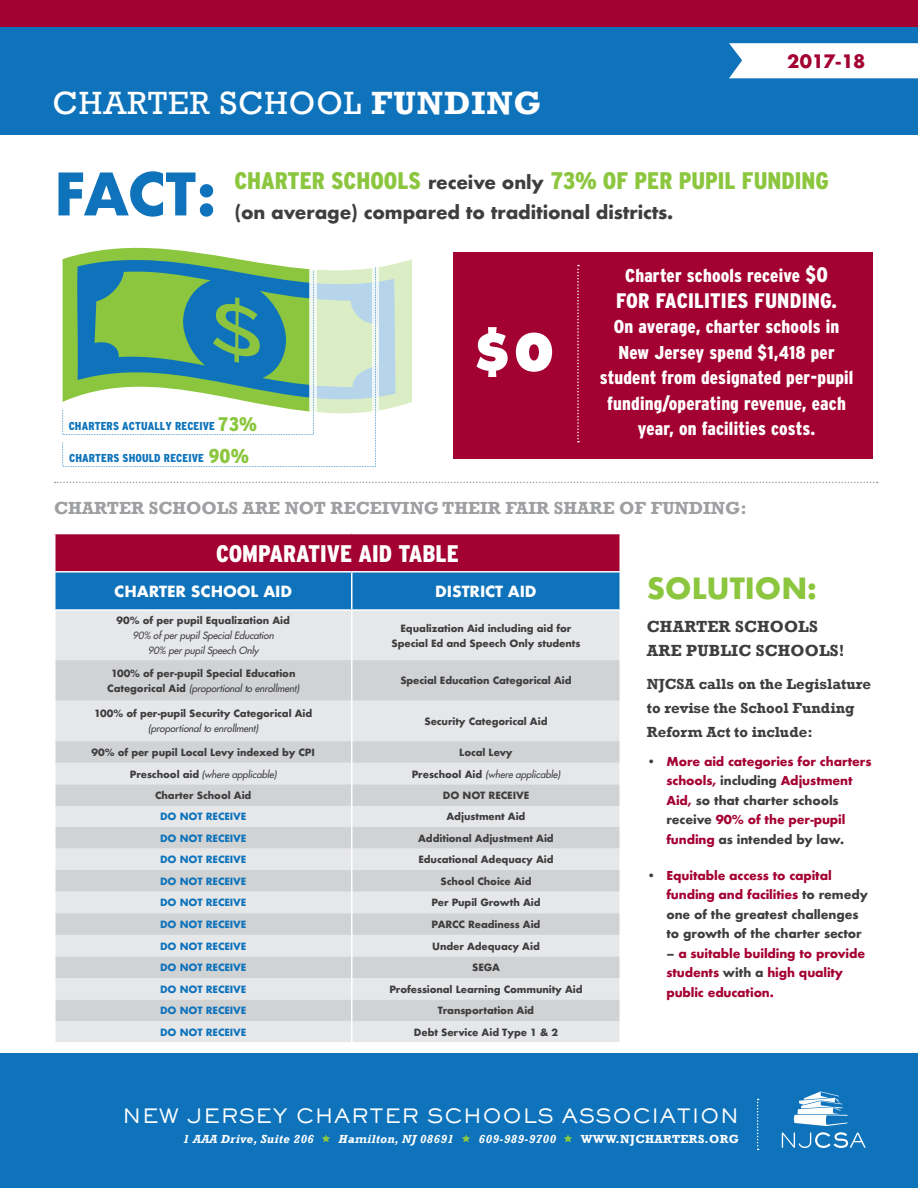
<style>
.page{position:relative;width:918px;height:1188px;background:#fff}
.page>*{position:absolute;margin:0;border:0;box-sizing:border-box;transform-origin:0 0}
.t1{font:700 57px "Futura";color:#0e73bb}
.t2{font:800 50.4px "Futura";color:#fff}
.t3{font:33px "Rockwell";letter-spacing:.03em;color:#fff}
.t4{font:700 28.5px "Futura";color:#8bc63e}
.t5{font:900 condensed 24px "Interstate";color:#8bc63e}
.t6{font:900 condensed 24px "Interstate";color:#fff}
.t7{font:900 condensed 21px "Interstate";letter-spacing:.01em;color:#fff}
.t8{font:500 19.5px "Sackers Gothic Std";letter-spacing:.03em;color:#fff}
.t9{font:900 condensed 18.6px/25.5px "Interstate";letter-spacing:.01em;color:#fff;text-align:center}
.t10{font:700 18px "Rockwell";color:#9d9fa2}
.t11{font:700 18px "Futura";letter-spacing:-.01em;color:#3e3e3f}
.t12{font:700 18px "Futura";letter-spacing:-.025em;color:#a40133}
.t13{font:700 16.5px/24px "Rockwell";letter-spacing:.01em;color:#3e3e3f}
.t14{font:700 15px/24px "Rockwell";color:#3e3e3f}
.t15{font:700 15px "Futura";letter-spacing:-.01em;color:#fff}
.t16{font:700 12px/19.5px "Futura";letter-spacing:-.01em;color:#a40133}
.t17{font:700 12px/19.5px "Futura";letter-spacing:-.01em;color:#3e3e3f}
.t18{font:italic 700 12px "Rockwell";letter-spacing:.03em;color:#fff}
.t19{font:700 12px "Rockwell";letter-spacing:.03em;color:#fff}
.t20{font:900 condensed 11.55px "Interstate";letter-spacing:.01em;color:#0e73bb}
.t21{font:700 9.75px/15px "Futura";letter-spacing:-.01em;color:#3e3e3f;text-align:center}
.t22{font:italic 9.75px/15px "Futura";letter-spacing:-.01em;color:#3e3e3f;text-align:center}
.t23{font:700 9.75px "Futura";letter-spacing:-.01em;color:#0e73bb}
.s1{font-weight:700}
.s2{font-family:"Futura";font-weight:700;font-stretch:normal;font-size:18px;color:#3e3e3f}
.s3{font-size:19.65px;color:#8bc63e}
.s4{font-size:20.1px;color:#8bc63e}
.s5{font-size:21px}
.s6{font-weight:400;font-style:italic}
.s7{font-weight:700;font-style:normal}
.s8{color:#3e3e3f}
.s9{color:#a40133}
</style>
<div class="page">
<div style="left:453px;top:252px;width:419px;height:206px;background:#a40133"></div>
<div style="left:55px;top:534px;width:565px;height:38px;background:#a40133"></div>
<div style="left:56px;top:573px;width:564px;height:36px;background:#0e73bb"></div>
<div style="left:56px;top:611px;width:564px;height:431px;background:#e6e7e9"></div>
<svg style="left:56px;top:660px;width:564px;height:361px;background:#dbdcde"></svg>
<hr style="left:54px;top:534px;width:2px;height:37px;background:#fff">
<hr style="left:352px;top:571px;width:269px;height:2px;background:#fff">
<hr style="left:54px;top:571px;width:298px;height:2px;background:#fff">
<hr style="left:351px;top:573px;width:1px;height:36px;background:#fff">
<hr style="left:351px;top:611px;width:1px;height:49px;background:#fff">
<hr style="left:351px;top:660px;width:1px;height:41px;background:#fff">
<hr style="left:351px;top:701px;width:1px;height:40px;background:#fff">
<svg style="left:351px;top:741px;width:1px;height:301px"></svg>
<div style="left:0;top:1053px;width:918px;height:135px;background:#0e73bb"></div>
<svg style="left:782px;top:1132px;width:84px;height:16px"></svg>
<svg style="left:793px;top:1091px;width:55px;height:35px"></svg>
<svg style="left:757px;top:1099px;width:2px;height:51px"></svg>
<svg style="left:55px;top:482px;width:823px;height:1px"></svg>
<div style="left:0;top:0;width:918px;height:135px;background:#0e73bb"></div>
<div style="left:729px;top:43px;width:189px;height:35px;background:#fff"></div>
<div style="left:0;top:0;width:918px;height:27px;background:#a40133"></div>
<svg style="left:577px;top:265px;width:2px;height:177px"></svg>
<svg style="left:77px;top:247px;width:211px;height:20px"></svg>
<svg style="left:379px;top:259px;width:33px;height:152px;background:#cfe4d5"></svg>
<div style="left:372px;top:265px;width:7px;height:152px;background:#f3f8f9"></div>
<svg style="left:62px;top:267px;width:314px;height:200px"></svg>
<h3 class="t3" style="left:53px;top:83px;width:490px">CHARTER SCHOOL <span class="s1">FUNDING</span></h3>
<h3 class="t12" style="left:787px;top:48px;width:80px">2017-18</h3>
<h1 class="t1" style="left:54px;top:153px;width:164px">FACT:</h1>
<h3 class="t5" style="left:234px;top:166px;width:596px">CHARTER SCHOOLS <span class="s2">receive only</span> 73% OF PER PUPIL FUNDING</h3>
<h3 class="t11" style="left:234px;top:199px;width:441px">(on average) compared to traditional districts.</h3>
<p class="t20" style="left:69px;top:419px;width:190px">CHARTERS ACTUALLY RECEIVE <span class="s3">73%</span></p>
<p class="t20" style="left:69px;top:451px;width:181px">CHARTERS SHOULD RECEIVE <span class="s4">90%</span></p>
<h2 class="t2" style="left:471px;top:321px;width:85px">$0</h2>
<h3 class="t9" style="left:625px;top:263px;width:204px">Charter schools receive <span class="s5">$0</span></h3>
<h3 class="t7" style="left:616px;top:288px;width:223px">FOR FACILITIES FUNDING.</h3>
<h3 class="t9" style="left:600px;top:314px;width:255px">On average, charter schools in<br>New Jersey spend $1,418 per student from designated per-pupil funding/operating revenue, each year, on facilities costs.</h3>
<h3 class="t10" style="left:54px;top:497px;width:694px">CHARTER SCHOOLS ARE NOT RECEIVING THEIR FAIR SHARE OF FUNDING:</h3>
<h3 class="t6" style="left:216px;top:539px;width:244px">COMPARATIVE AID TABLE</h3>
<h3 class="t15" style="left:114px;top:581px;width:180px">CHARTER SCHOOL AID</h3>
<h3 class="t15" style="left:435px;top:581px;width:103px">DISTRICT AID</h3>
<p class="t21" style="left:117px;top:613px;width:175px">90% of per pupil Equalization Aid</p>
<p class="t22" style="left:133px;top:628px;width:143px">90% of per pupil Special Education<br>90% per pupil Speech Only</p>
<p class="t21" style="left:392px;top:620px;width:190px">Equalization Aid including aid for<br>Special Ed and Speech Only students</p>
<p class="t21" style="left:107px;top:666px;width:193px">100% of per-pupil Special Education<br>Categorical Aid <span class="s6">(proportional to enrollment)</span></p>
<p class="t21" style="left:400px;top:673px;width:173px">Special Education Categorical Aid</p>
<p class="t21" style="left:94px;top:706px;width:220px">100% of per-pupil Security Categorical Aid</p>
<p class="t22" style="left:148px;top:721px;width:112px">(proportional to enrollment)</p>
<p class="t21" style="left:425px;top:714px;width:124px">Security Categorical Aid</p>
<p class="t21" style="left:92px;top:745px;width:225px">90% of per pupil Local Levy indexed by CPI</p>
<p class="t21" style="left:459px;top:745px;width:55px">Local Levy</p>
<p class="t22" style="left:130px;top:766px;width:148px"><span class="s7">Preschool aid</span> (where applicable)</p>
<p class="t22" style="left:412px;top:766px;width:150px"><span class="s7">Preschool Aid</span> (where applicable)</p>
<p class="t21" style="left:155px;top:788px;width:98px">Charter School Aid</p>
<p class="t21" style="left:443px;top:788px;width:88px">DO NOT RECEIVE</p>
<p class="t23" style="left:160px;top:810px;width:88px">DO NOT RECEIVE</p>
<p class="t21" style="left:447px;top:809px;width:80px">Adjustment Aid</p>
<p class="t23" style="left:160px;top:831px;width:88px">DO NOT RECEIVE</p>
<p class="t21" style="left:418px;top:830px;width:137px">Additional Adjustment Aid</p>
<p class="t23" style="left:160px;top:853px;width:88px">DO NOT RECEIVE</p>
<p class="t21" style="left:418px;top:852px;width:137px">Educational Adequacy Aid</p>
<p class="t23" style="left:160px;top:874px;width:88px">DO NOT RECEIVE</p>
<p class="t21" style="left:440px;top:874px;width:93px">School Choice Aid</p>
<p class="t23" style="left:160px;top:896px;width:88px">DO NOT RECEIVE</p>
<p class="t21" style="left:431px;top:895px;width:111px">Per Pupil Growth Aid</p>
<p class="t23" style="left:160px;top:917px;width:88px">DO NOT RECEIVE</p>
<p class="t21" style="left:432px;top:917px;width:110px">PARCC Readiness Aid</p>
<p class="t23" style="left:160px;top:939px;width:88px">DO NOT RECEIVE</p>
<p class="t21" style="left:432px;top:938px;width:109px">Under Adequacy Aid</p>
<p class="t23" style="left:160px;top:961px;width:88px">DO NOT RECEIVE</p>
<p class="t21" style="left:472px;top:960px;width:29px">SEGA</p>
<p class="t23" style="left:160px;top:982px;width:88px">DO NOT RECEIVE</p>
<p class="t21" style="left:389px;top:982px;width:195px">Professional Learning Community Aid</p>
<p class="t23" style="left:160px;top:1004px;width:88px">DO NOT RECEIVE</p>
<p class="t21" style="left:438px;top:1003px;width:98px">Transportation Aid</p>
<p class="t23" style="left:160px;top:1025px;width:88px">DO NOT RECEIVE</p>
<p class="t21" style="left:414px;top:1025px;width:146px">Debt Service Aid Type 1 &amp; 2</p>
<h3 class="t4" style="left:647px;top:568px;width:172px">SOLUTION:</h3>
<h3 class="t13" style="left:647px;top:615px;width:199px">CHARTER SCHOOLS<br>ARE PUBLIC SCHOOLS!</h3>
<h3 class="t14" style="left:647px;top:672px;width:226px">NJCSA calls on the Legislature to revise the School Funding<br>Reform Act to include:</h3>
<p class="t16" style="left:666px;top:752px;width:207px;text-indent:-20px"><span class="s8">•</span> More aid categories for charters schools, <span class="s8">including</span> Adjustment<br>Aid, <span class="s8">so that charter schools receive</span> 90% of the per-pupil funding <span class="s8">as intended by law.</span></p>
<p class="t17" style="left:666px;top:866px;width:203px;text-indent:-20px">• <span class="s9">Equitable access to capital funding and facilities</span> to remedy one of the greatest challenges to growth of the charter sector</p>
<p class="t16" style="left:666px;top:944px;width:200px"><span class="s8">–</span> a suitable building to provide students <span class="s8">with a</span> high quality public education.</p>
<h3 class="t8" style="left:123px;top:1103px;width:618px">NEW JERSEY CHARTER SCHOOLS ASSOCIATION</h3>
<p class="t18" style="left:183px;top:1131px;width:132px">1 AAA Drive, Suite 206</p>
<p class="t18" style="left:339px;top:1131px;width:117px">Hamilton, NJ 08691</p>
<p class="t18" style="left:479px;top:1131px;width:79px">609-989-9700</p>
<p class="t19" style="left:581px;top:1131px;width:160px">WWW.NJCHARTERS.ORG</p>
</div>
